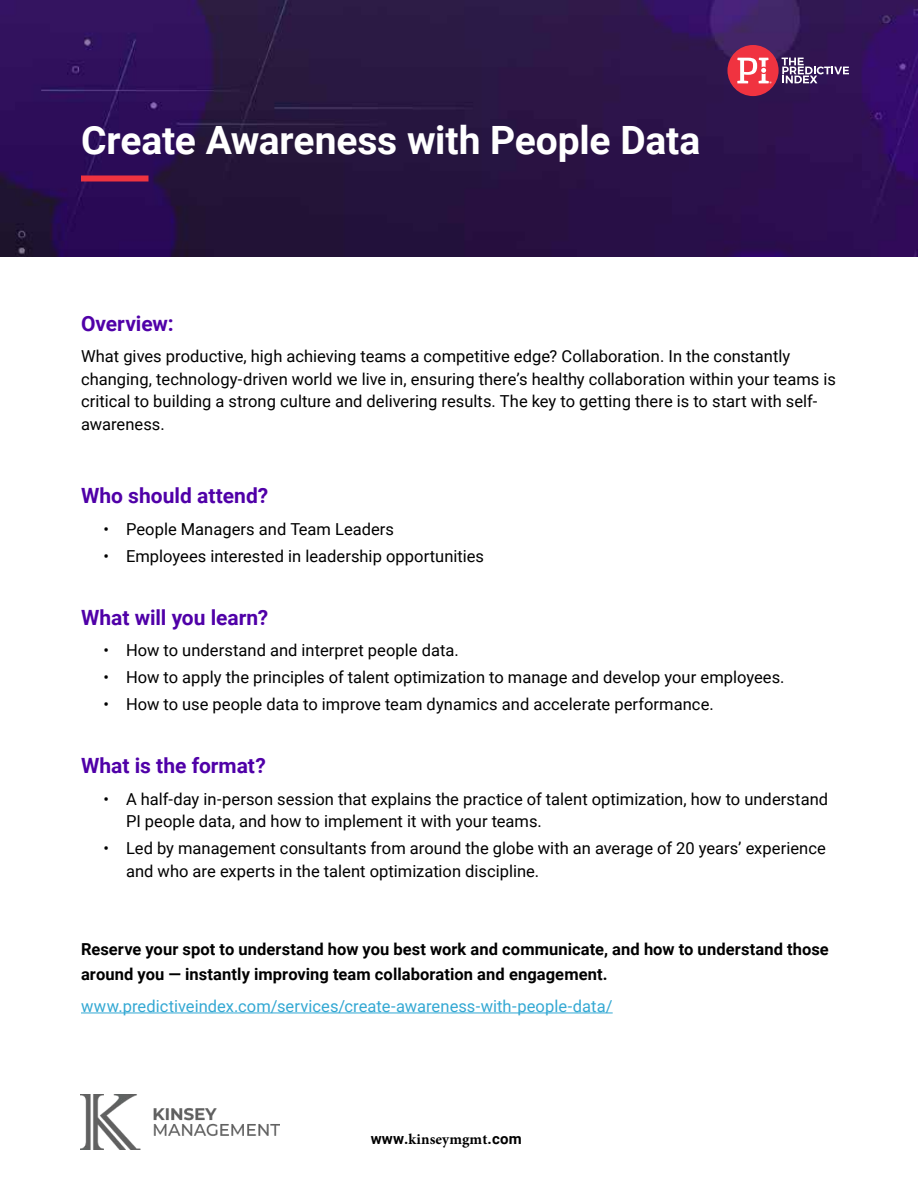
<style>
.page{position:relative;width:918px;height:1188px;background:#fff}
.page>*{position:absolute;margin:0;border:0;box-sizing:border-box;transform-origin:0 0}
.t1{font:700 39px "Roboto";letter-spacing:-.005em;color:#fff}
.t2{font:700 21px "Roboto";color:#5000a8}
.t3{font:16.5px/22.5px "Roboto";color:#000}
.t4{font:700 16.5px/25.5px "Roboto";letter-spacing:.005em;color:#000}
.t5{font:16.5px "Roboto";color:#33a8d3}
.t6{font:700 15px "Minion Pro";letter-spacing:.01em;color:#000}
.s1{font-family:"Roboto"}
</style>
<div class="page">
<img style="left:0;top:0;width:918px;height:256px">
<hr style="left:81px;top:1013px;width:532px;height:1px;background:#33a8d3">
<div style="left:81px;top:176px;width:67px;height:6px;background:#ef3340"></div>
<div style="left:727px;top:45px;width:52px;height:51px;background:#f03340;border-radius:50%"></div>
<svg style="left:782px;top:58px;width:67px;height:25px"></svg>
<svg style="left:737px;top:58px;width:35px;height:26px"></svg>
<img style="left:80px;top:1094px;width:200px;height:55px">
<h1 class="t1" style="left:81px;top:113px;width:621px">Create Awareness with People Data</h1>
<p class="t2" style="left:81px;top:309px;width:94px">Overview:</p>
<p class="t3" style="left:81px;top:345px;width:756px">What gives productive, high achieving teams a competitive edge? Collaboration. In the constantly changing, technology-driven world we live in, ensuring there’s healthy collaboration within your teams is critical to building a strong culture and delivering results. The key to getting there is to start with self&shy;awareness.</p>
<p class="t2" style="left:81px;top:481px;width:189px">Who should attend?</p>
<p class="t3" style="left:104px;top:517px;width:292px">• People Managers and Team Leaders</p>
<p class="t3" style="left:104px;top:544px;width:382px">• Employees interested in leadership opportunities</p>
<p class="t2" style="left:81px;top:603px;width:189px">What will you learn?</p>
<p class="t3" style="left:104px;top:639px;width:357px">• How to understand and interpret people data.</p>
<p class="t3" style="left:104px;top:666px;width:683px">• How to apply the principles of talent optimization to manage and develop your employees.</p>
<p class="t3" style="left:104px;top:693px;width:612px">• How to use people data to improve team dynamics and accelerate performance.</p>
<p class="t2" style="left:81px;top:751px;width:186px">What is the format?</p>
<p class="t3" style="left:126px;top:787px;width:704px;text-indent:-23px">• A half-day in-person session that explains the practice of talent optimization, how to understand<br>PI people data, and how to implement it with your teams.</p>
<p class="t3" style="left:126px;top:837px;width:701px;text-indent:-23px">• Led by management consultants from around the globe with an average of 20 years’ experience and who are experts in the talent optimization discipline.</p>
<p class="t4" style="left:81px;top:936px;width:749px">Reserve your spot to understand how you best work and communicate, and how to understand those around you — instantly improving team collaboration and engagement.</p>
<p class="t5" style="left:81px;top:994px;width:533px">www.predictiveindex.com/services/create-awareness-with-people-data/</p>
<p class="t6" style="left:371px;top:1129px;width:153px"><span class="s1">www.</span>kinseymgmt<span class="s1">.com</span></p>
</div>
